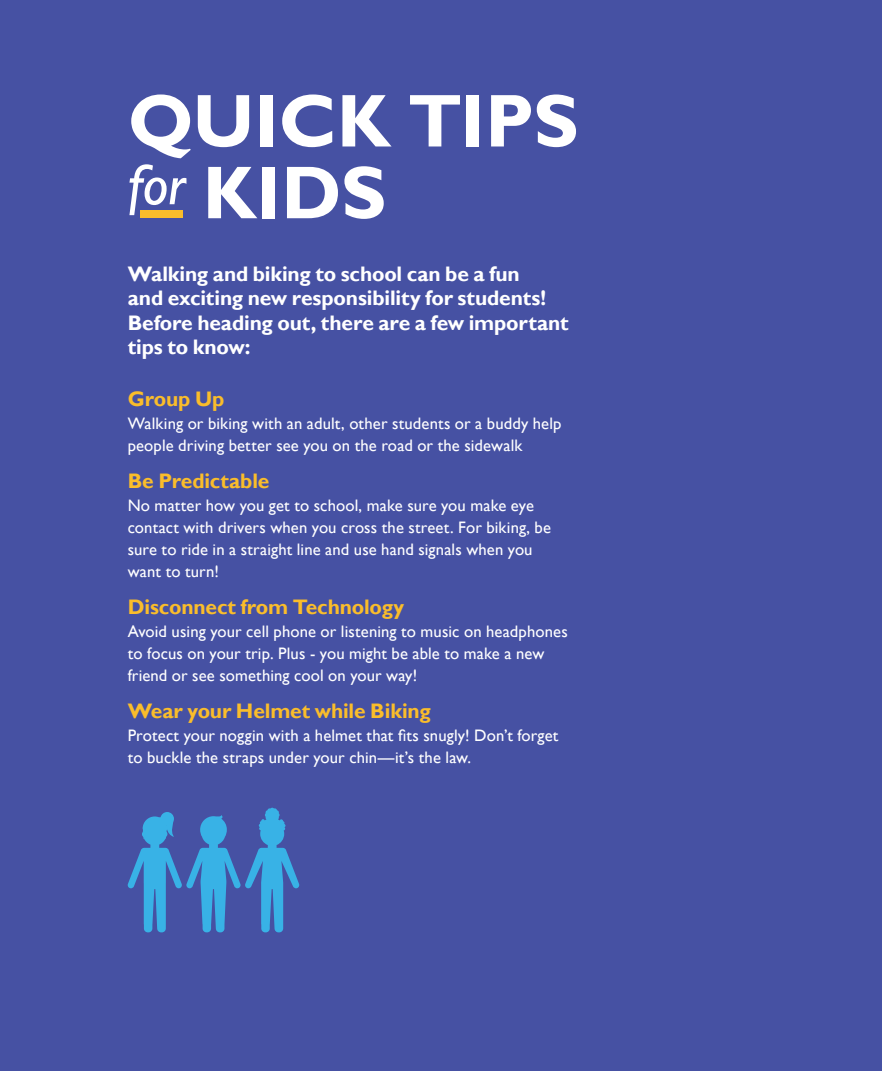
<style>
.page{position:relative;width:882px;height:1071px;background:#4651a3}
.page>*{position:absolute;margin:0;border:0;box-sizing:border-box;transform-origin:0 0}
.t1{font:700 75.25px/71.8px "Gill Sans";letter-spacing:-.01em;color:#fff}
.t2{font:700 21px/24.5px "Gill Sans";letter-spacing:-.005em;color:#fff}
.t3{font:700 21px "Gill Sans";letter-spacing:-.01em;color:#fabd2b}
.Body_sans{font:16.62px/21.9px "Gill Sans";letter-spacing:.005em;color:#fff}
</style>
<div class="page">
<div style="left:140px;top:210px;width:43px;height:7px;background:#fabd2b"></div>
<svg style="left:127px;top:808px;width:173px;height:124px"></svg>
<h2 class="t1" style="left:128px;top:87px;width:452px">QUICK TIPS <sup>for</sup> KIDS</h2>
<h3 class="t2" style="left:128px;top:262px;width:443px">Walking and biking to school can be a fun<br>and exciting new responsibility for students!<br>Before heading out, there are a few important tips to know:</h3>
<h4 class="t3" style="left:128px;top:386px;width:98px">Group Up</h4>
<p class="Body_sans" style="left:128px;top:413px;width:435px">Walking or biking with an adult, other students or a buddy help people driving better see you on the road or the sidewalk</p>
<h4 class="t3" style="left:128px;top:468px;width:143px">Be Predictable</h4>
<p class="Body_sans" style="left:128px;top:495px;width:425px">No matter how you get to school, make sure you make eye contact with drivers when you cross the street. For biking, be sure to ride in a straight line and use hand signals when you want to turn!</p>
<h4 class="t3" style="left:128px;top:594px;width:278px">Disconnect from Technology</h4>
<p class="Body_sans" style="left:128px;top:621px;width:442px">Avoid using your cell phone or listening to music on headphones to focus on your trip. Plus - you might be able to make a new friend or see something cool on your way!</p>
<h4 class="t3" style="left:128px;top:698px;width:305px">Wear your Helmet while Biking</h4>
<p class="Body_sans" style="left:128px;top:725px;width:432px">Protect your noggin with a helmet that fits snugly! Don’t forget to buckle the straps under your chin—it’s the law.</p>
</div>
